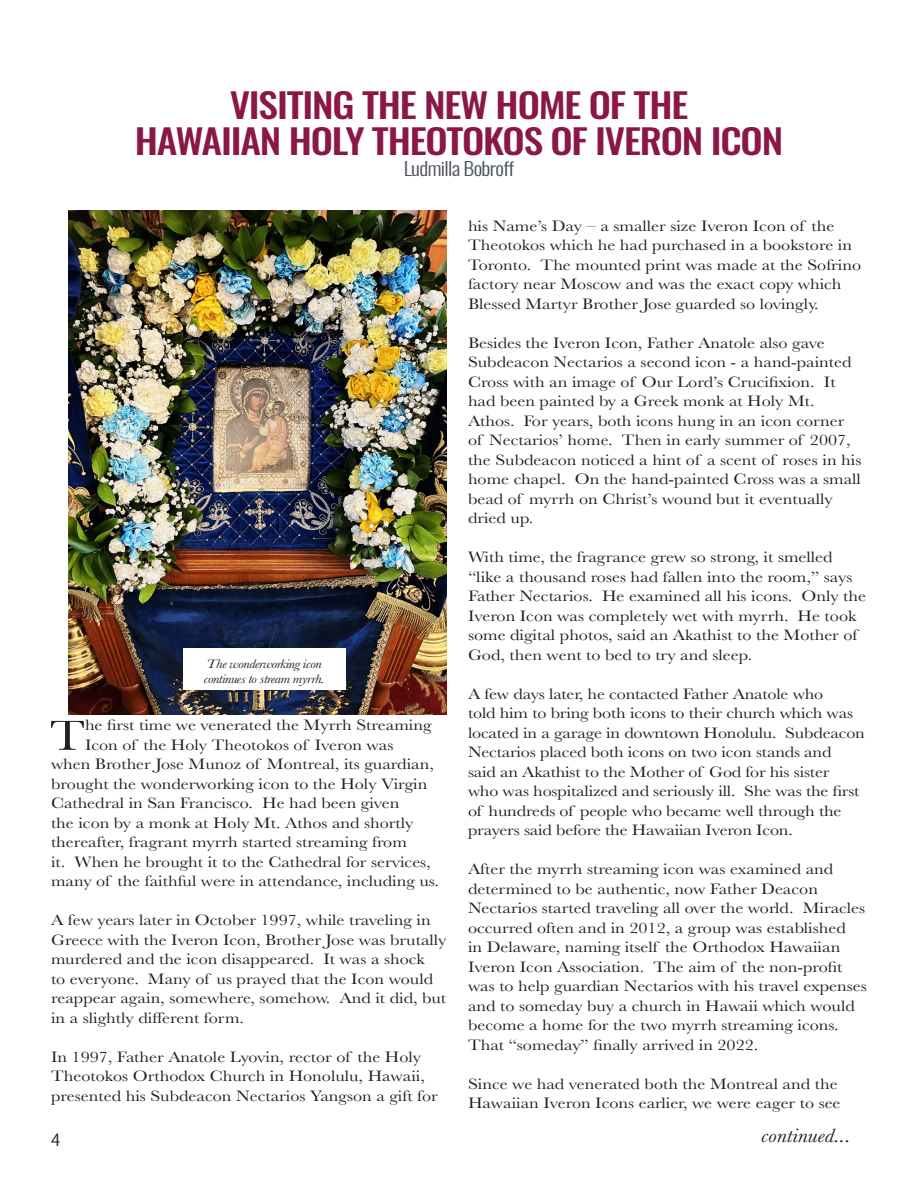
<style>
.page{position:relative;width:918px;height:1188px;background:#fff}
.page>*{position:absolute;margin:0;border:0;box-sizing:border-box;transform-origin:0 0}
.Quotation{font:43.65px "Baskerville";color:#231f20;scale:1.16 1}
.articalTItle{font:500 34.2px/36px "Oswald";letter-spacing:-.03em;color:#8a1746;text-align:center;scale:1.16 1}
.Quotation-2{font:italic 19.95px "Baskerville";color:#231f20;scale:1.16 1}
.articalTItle-2{font:300 18.6px "Oswald";letter-spacing:-.03em;color:#4a505e;scale:1.16 1}
.t1{font:16.5px "Koz Go Pr 6 N";color:#231f20}
.Quotation-3{font:15.6px/19.5px "Baskerville";color:#231f20;scale:1.16 1}
.Quotation-4{font:italic 12.9px/15px "Baskerville";letter-spacing:-.03em;color:#231f20;scale:1.16 1}
</style>
<div class="page">
<img style="left:68px;top:210px;width:378px;height:504px">
<div style="left:183px;top:649px;width:162px;height:41px;background:#fff"></div>
<p class="articalTItle" style="left:135px;top:90px;width:561px">VISITING THE NEW HOME OF THE<br>HAWAIIAN HOLY THEOTOKOS OF IVERON ICON</p>
<p class="articalTItle-2" style="left:404px;top:152px;width:97px">Ludmilla Bobroff</p>
<p class="Quotation-4" style="left:204px;top:656px;width:106px">The wonderworking icon continues to stream myrrh.</p>
<p class="Quotation" style="left:50px;top:708px;width:32px">T</p>
<p class="Quotation-3" style="left:85px;top:716px;width:300px">he first time we venerated the Myrrh Streaming</p>
<p class="Quotation-3" style="left:85px;top:735px;width:267px">Icon of the Holy Theotokos of Iveron was</p>
<p class="Quotation-3" style="left:51px;top:755px;width:332px">when Brother Jose Munoz of Montreal, its guardian,</p>
<p class="Quotation-3" style="left:51px;top:774px;width:326px">brought the wonderworking icon to the Holy Virgin</p>
<p class="Quotation-3" style="left:51px;top:794px;width:302px">Cathedral in San Francisco. He had been given</p>
<p class="Quotation-3" style="left:51px;top:813px;width:314px">the icon by a monk at Holy Mt. Athos and shortly</p>
<p class="Quotation-3" style="left:51px;top:833px;width:308px">thereafter, fragrant myrrh started streaming from</p>
<p class="Quotation-3" style="left:51px;top:852px;width:329px">it. When he brought it to the Cathedral for services,</p>
<p class="Quotation-3" style="left:51px;top:872px;width:336px">many of the faithful were in attendance, including us.</p>
<p class="Quotation-3" style="left:51px;top:911px;width:342px">A few years later in October 1997, while traveling in Greece with the Iveron Icon, Brother Jose was brutally murdered and the icon disappeared. It was a shock<br>to everyone. Many of us prayed that the Icon would reappear again, somewhere, somehow. And it did, but in a slightly different form.</p>
<p class="Quotation-3" style="left:51px;top:1047px;width:335px">In 1997, Father Anatole Lyovin, rector of the Holy<br>Theotokos Orthodox Church in Honolulu, Hawaii, presented his Subdeacon Nectarios Yangson a gift for</p>
<p class="Quotation-3" style="left:468px;top:216px;width:340px">his Name’s Day – a smaller size Iveron Icon of the Theotokos which he had purchased in a bookstore in Toronto. The mounted print was made at the Sofrino factory near Moscow and was the exact copy which Blessed Martyr Brother Jose guarded so lovingly.</p>
<p class="Quotation-3" style="left:468px;top:333px;width:341px">Besides the Iveron Icon, Father Anatole also gave Subdeacon Nectarios a second icon - a hand-painted Cross with an image of Our Lord’s Crucifixion. It had been painted by a Greek monk at Holy Mt.<br>Athos. For years, both icons hung in an icon corner of Nectarios’ home. Then in early summer of 2007, the Subdeacon noticed a hint of a scent of roses in his home chapel. On the hand-painted Cross was a small bead of myrrh on Christ’s wound but it eventually dried up.</p>
<p class="Quotation-3" style="left:468px;top:548px;width:345px">With time, the fragrance grew so strong, it smelled “like a thousand roses had fallen into the room,” says Father Nectarios. He examined all his icons. Only the Iveron Icon was completely wet with myrrh. He took some digital photos, said an Akathist to the Mother of God, then went to bed to try and sleep.</p>
<p class="Quotation-3" style="left:468px;top:684px;width:344px">A few days later, he contacted Father Anatole who<br>told him to bring both icons to their church which was located in a garage in downtown Honolulu. Subdeacon Nectarios placed both icons on two icon stands and<br>said an Akathist to the Mother of God for his sister<br>who was hospitalized and seriously ill. She was the first of hundreds of people who became well through the prayers said before the Hawaiian Iveron Icon.</p>
<p class="Quotation-3" style="left:468px;top:860px;width:345px">After the myrrh streaming icon was examined and determined to be authentic, now Father Deacon Nectarios started traveling all over the world. Miracles occurred often and in 2012, a group was established<br>in Delaware, naming itself the Orthodox Hawaiian Iveron Icon Association. The aim of the non-profit was to help guardian Nectarios with his travel expenses and to someday buy a church in Hawaii which would become a home for the two myrrh streaming icons.<br>That “someday” finally arrived in 2022.</p>
<p class="Quotation-3" style="left:468px;top:1074px;width:323px">Since we had venerated both the Montreal and the<br>Hawaiian Iveron Icons earlier, we were eager to see</p>
<p class="t1" style="left:51px;top:1131px;width:11px">4</p>
<p class="Quotation-2" style="left:761px;top:1122px;width:79px">continued...</p>
</div>
